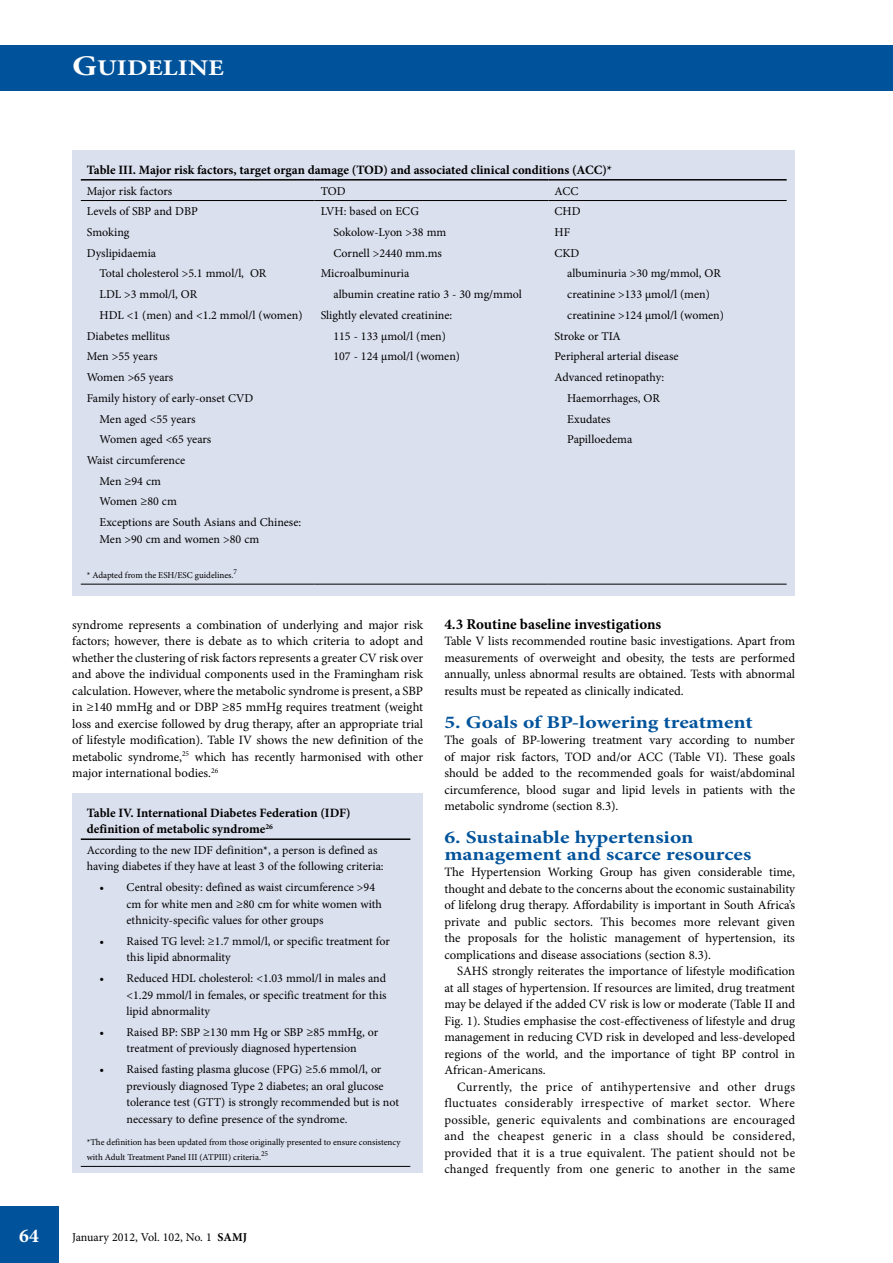
<style>
.page{position:relative;width:893px;height:1263px;background:#fff}
.page>*{position:absolute;margin:0;border:0;box-sizing:border-box;transform-origin:0 0}
.t1{font:700 22.5px "Minion Pro";color:#fff;scale:1.2 1}
.t2{font:700 19.5px "Minion Pro";color:#fff}
.t3{font:700 18px/16.5px "Minion Pro";color:#00539b;scale:1.2 1}
.t4{font:700 15px "Minion Pro";color:#000}
.t5{font:12.75px/16.5px "Minion Pro";color:#000;text-align:justify}
.t6{font:700 12.75px/15.8px "Minion Pro";color:#000}
.t7{font:12px/16.5px "Minion Pro";color:#000}
.t8{font:9px/15.8px "Minion Pro";color:#000}
.t9{font:7.5px "Minion Pro";color:#000}
.s1{font-size:28.5px}
.s2{font-weight:700}
</style>
<div class="page">
<div style="left:72px;top:150px;width:723px;height:446px;background:#dbe0ee"></div>
<hr style="left:81px;top:179px;width:234px;height:2px;background:#000">
<hr style="left:315px;top:179px;width:234px;height:2px;background:#000">
<hr style="left:549px;top:179px;width:238px;height:2px;background:#000">
<hr style="left:81px;top:200px;width:234px;height:1px;background:#000">
<hr style="left:315px;top:200px;width:234px;height:1px;background:#000">
<hr style="left:549px;top:200px;width:238px;height:1px;background:#000">
<hr style="left:81px;top:584px;width:234px;height:1px;background:#000">
<hr style="left:315px;top:584px;width:234px;height:1px;background:#000">
<hr style="left:549px;top:584px;width:238px;height:1px;background:#000">
<div style="left:72px;top:794px;width:351px;height:379px;background:#dbe0ee"></div>
<hr style="left:81px;top:838px;width:329px;height:2px;background:#000">
<hr style="left:81px;top:1166px;width:329px;height:1px;background:#000">
<div style="left:0;top:45px;width:893px;height:45px;background:#00539b"></div>
<div style="left:0;top:1206px;width:59px;height:57px;background:#00539b"></div>
<h1 class="t1" style="left:72px;top:52px;width:128px"><span class="s1">G</span>UIDELINE</h1>
<p class="t6" style="left:87px;top:162px;width:527px">Table III. Major risk factors, target organ damage (TOD) and associated clinical conditions (ACC)*</p>
<p class="t7" style="left:87px;top:182px;width:87px">Major risk factors</p>
<p class="t7" style="left:321px;top:182px;width:26px">TOD</p>
<p class="t7" style="left:554px;top:182px;width:25px">ACC</p>
<p class="t7" style="left:87px;top:203px;width:112px">Levels of SBP and DBP</p>
<p class="t7" style="left:321px;top:203px;width:100px">LVH: based on ECG</p>
<p class="t7" style="left:554px;top:203px;width:27px">CHD</p>
<p class="t7" style="left:87px;top:224px;width:44px">Smoking</p>
<p class="t7" style="left:333px;top:224px;width:114px">Sokolow-Lyon &gt;38 mm</p>
<p class="t7" style="left:554px;top:224px;width:17px">HF</p>
<p class="t7" style="left:87px;top:245px;width:71px">Dyslipidaemia</p>
<p class="t7" style="left:333px;top:245px;width:110px">Cornell &gt;2440 mm.ms</p>
<p class="t7" style="left:554px;top:245px;width:26px">CKD</p>
<p class="t7" style="left:100px;top:265px;width:168px">Total cholesterol &gt;5.1 mmol/l, OR</p>
<p class="t7" style="left:321px;top:265px;width:90px">Microalbuminuria</p>
<p class="t7" style="left:567px;top:265px;width:155px">albuminuria &gt;30 mg/mmol, OR</p>
<p class="t7" style="left:100px;top:286px;width:99px">LDL &gt;3 mmol/l, OR</p>
<p class="t7" style="left:333px;top:286px;width:190px">albumin creatine ratio 3 - 30 mg/mmol</p>
<p class="t7" style="left:567px;top:286px;width:144px">creatinine &gt;133 µmol/l (men)</p>
<p class="t7" style="left:100px;top:307px;width:204px">HDL &lt;1 (men) and &lt;1.2 mmol/l (women)</p>
<p class="t7" style="left:321px;top:307px;width:133px">Slightly elevated creatinine:</p>
<p class="t7" style="left:567px;top:307px;width:158px">creatinine &gt;124 µmol/l (women)</p>
<p class="t7" style="left:87px;top:328px;width:84px">Diabetes mellitus</p>
<p class="t7" style="left:333px;top:328px;width:114px">115 - 133 µmol/l (men)</p>
<p class="t7" style="left:554px;top:328px;width:68px">Stroke or TIA</p>
<p class="t7" style="left:87px;top:348px;width:72px">Men &gt;55 years</p>
<p class="t7" style="left:333px;top:348px;width:128px">107 - 124 µmol/l (women)</p>
<p class="t7" style="left:554px;top:348px;width:126px">Peripheral arterial disease</p>
<p class="t7" style="left:87px;top:369px;width:88px">Women &gt;65 years</p>
<p class="t7" style="left:554px;top:369px;width:111px">Advanced retinopathy:</p>
<p class="t7" style="left:87px;top:390px;width:168px">Family history of early-onset CVD</p>
<p class="t7" style="left:567px;top:390px;width:94px">Haemorrhages, OR</p>
<p class="t7" style="left:100px;top:410px;width:97px">Men aged &lt;55 years</p>
<p class="t7" style="left:567px;top:410px;width:45px">Exudates</p>
<p class="t7" style="left:100px;top:431px;width:113px">Women aged &lt;65 years</p>
<p class="t7" style="left:567px;top:431px;width:66px">Papilloedema</p>
<p class="t7" style="left:100px;top:450px;width:203px;line-height:20.7px;text-indent:-13px">Waist circumference<br>Men ≥94 cm<br>Women ≥80 cm<br>Exceptions are South Asians and Chinese:</p>
<p class="t7" style="left:100px;top:531px;width:161px">Men &gt;90 cm and women &gt;80 cm</p>
<p class="t8" style="left:87px;top:567px;width:148px">* Adapted from the ESH/ESC guidelines.</p>
<p class="t9" style="left:234px;top:566px;width:5px">7</p>
<p class="t5" style="left:72px;top:616px;width:352px">syndrome represents a combination of underlying and major risk factors; however, there is debate as to which criteria to adopt and whether the clustering of risk factors represents a greater CV risk over and above the individual components used in the Framingham risk calculation. However, where the metabolic syndrome is present, a SBP in ≥140 mmHg and or DBP ≥85 mmHg requires treatment (weight loss and exercise followed by drug therapy, after an appropriate trial of lifestyle modification). Table IV shows the new definition of the metabolic syndrome,<sup>25</sup> which has recently harmonised with other major international bodies.<sup>26</sup></p>
<p class="t4" style="left:444px;top:613px;width:218px">4.3 Routine baseline investigations</p>
<p class="t5" style="left:444px;top:633px;width:352px">Table V lists recommended routine basic investigations. Apart from measurements of overweight and obesity, the tests are performed annually, unless abnormal results are obtained. Tests with abnormal results must be repeated as clinically indicated.</p>
<h3 class="t3" style="left:444px;top:713px;width:259px">5. Goals of BP-lowering treatment</h3>
<p class="t5" style="left:444px;top:732px;width:352px">The goals of BP-lowering treatment vary according to number of major risk factors, TOD and/or ACC (Table VI). These goals should be added to the recommended goals for waist/abdominal circumference, blood sugar and lipid levels in patients with the metabolic syndrome (section 8.3).</p>
<h3 class="t3" style="left:444px;top:829px;width:257px">6. Sustainable hypertension management and scarce resources</h3>
<p class="t5" style="left:444px;top:864px;width:352px">The Hypertension Working Group has given considerable time, thought and debate to the concerns about the economic sustainability of lifelong drug therapy. Affordability is important in South Africa’s private and public sectors. This becomes more relevant given the proposals for the holistic management of hypertension, its complications and disease associations (section 8.3).</p>
<p class="t5" style="left:444px;top:963px;width:352px;text-indent:13px">SAHS strongly reiterates the importance of lifestyle modification at all stages of hypertension. If resources are limited, drug treatment may be delayed if the added CV risk is low or moderate (Table II and Fig. 1). Studies emphasise the cost-effectiveness of lifestyle and drug management in reducing CVD risk in developed and less-developed regions of the world, and the importance of tight BP control in African-Americans.</p>
<p class="t5" style="left:444px;top:1078px;width:352px;text-indent:13px">Currently, the price of antihypertensive and other drugs fluctuates considerably irrespective of market sector. Where possible, generic equivalents and combinations are encouraged and the cheapest generic in a class should be considered, provided that it is a true equivalent. The patient should not be changed frequently from one generic to another in the same</p>
<p class="t6" style="left:87px;top:805px;width:265px">Table IV. International Diabetes Federation (IDF) definition of metabolic syndrome<sup>26</sup></p>
<p class="t7" style="left:87px;top:842px;width:298px">According to the new IDF definition*, a person is defined as having diabetes if they have at least 3 of the following criteria:</p>
<p class="t7" style="left:127px;top:879px;width:257px;text-indent:-27px">• Central obesity: defined as waist circumference &gt;94 cm for white men and ≥80 cm for white women with ethnicity-specific values for other groups</p>
<p class="t7" style="left:127px;top:933px;width:265px;text-indent:-27px">• Raised TG level: ≥1.7 mmol/l, or specific treatment for this lipid abnormality</p>
<p class="t7" style="left:127px;top:970px;width:262px;text-align:justify;text-indent:-27px">• Reduced HDL cholesterol: &lt;1.03 mmol/l in males and &lt;1.29 mmol/l in females, or specific treatment for this lipid abnormality</p>
<p class="t7" style="left:100px;top:1024px;width:280px;text-align:center">• Raised BP: SBP ≥130 mm Hg or SBP ≥85 mmHg, or treatment of previously diagnosed hypertension</p>
<p class="t7" style="left:127px;top:1061px;width:274px;text-indent:-27px">• Raised fasting plasma glucose (FPG) ≥5.6 mmol/l, or previously diagnosed Type 2 diabetes; an oral glucose tolerance test (GTT) is strongly recommended but is not necessary to define presence of the syndrome.</p>
<p class="t8" style="left:87px;top:1134px;width:315px">*The definition has been updated from those originally presented to ensure consistency with Adult Treatment Panel III (ATPIII) criteria.</p>
<p class="t9" style="left:261px;top:1148px;width:9px">25</p>
<h2 class="t2" style="left:19px;top:1222px;width:21px">64</h2>
<p class="t7" style="left:72px;top:1229px;width:176px">January 2012, Vol. 102, No. 1 <span class="s2">SAMJ</span></p>
</div>
